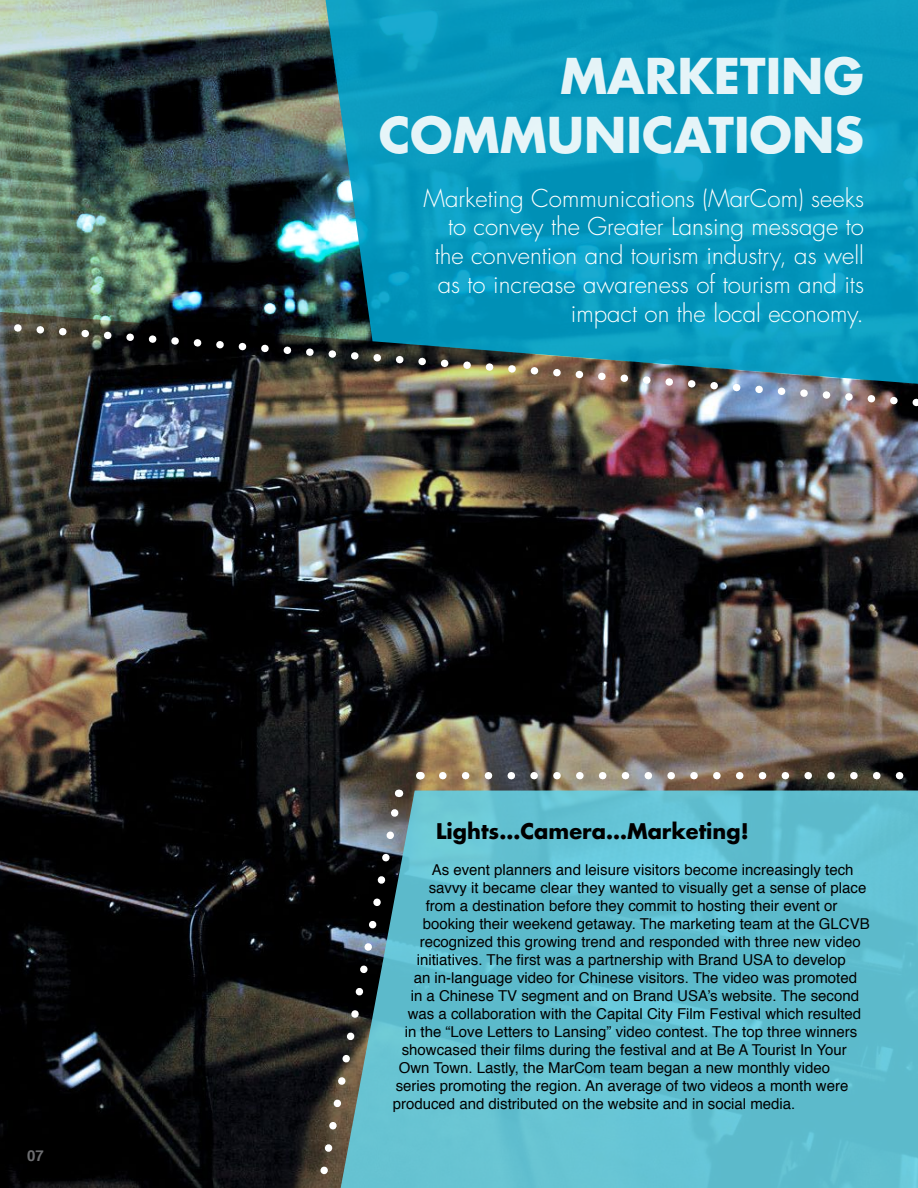
<style>
.page{position:relative;width:918px;height:1188px;background:#fff}
.page>*{position:absolute;margin:0;border:0;box-sizing:border-box;transform-origin:0 0}
.t1{font:700 48px/59.2px "Futura Std";color:#fff;text-align:right}
.t2{font:300 24px/28.8px "Futura Std";color:#fff;text-align:right}
.t3{font:700 21px "Futura Std";color:#000}
.t4{font:15px "Helvetica";color:#000}
.t5{font:700 15px "Helvetica";color:#6d6e71}
</style>
<div class="page">
<img style="left:0;top:460px;width:918px;height:728px">
<img style="left:0;top:0;width:918px;height:460px">
<svg style="left:322px;top:0;width:596px;height:318px;background:#0a97bb"></svg>
<svg style="left:428px;top:791px;width:490px;height:397px;background:#60bfd0"></svg>
<img style="left:0;top:318px;width:918px;height:95px">
<svg style="left:311px;top:768px;width:117px;height:420px;background:#476b70"></svg>
<svg style="left:443px;top:772px;width:475px;height:7px"></svg>
<p class="t5" style="left:27px;top:1144px;width:18px">07</p>
<h1 class="t1" style="left:378px;top:45px;width:487px">MARKETING<br>COMMUNICATIONS</h1>
<h2 class="t2" style="left:424px;top:184px;width:442px">Marketing Communications (MarCom) seeks to convey the Greater Lansing message to the convention and tourism industry, as well as to increase awareness of tourism and its impact on the local economy.</h2>
<h3 class="t3" style="left:436px;top:817px;width:314px">Lights…Camera…Marketing!</h3>
<p class="t4" style="left:432px;top:858px;width:423px">As event planners and leisure visitors become increasingly tech</p>
<p class="t4" style="left:429px;top:876px;width:439px">savvy it became clear they wanted to visually get a sense of place</p>
<p class="t4" style="left:426px;top:894px;width:413px">from a destination before they commit to hosting their event or</p>
<p class="t4" style="left:423px;top:912px;width:448px">booking their weekend getaway. The marketing team at the GLCVB</p>
<p class="t4" style="left:420px;top:930px;width:443px">recognized this growing trend and responded with three new video</p>
<p class="t4" style="left:417px;top:948px;width:431px">initiatives. The first was a partnership with Brand USA to develop</p>
<p class="t4" style="left:414px;top:966px;width:445px">an in-language video for Chinese visitors. The video was promoted</p>
<p class="t4" style="left:411px;top:984px;width:450px">in a Chinese TV segment and on Brand USA’s website. The second</p>
<p class="t4" style="left:408px;top:1002px;width:455px">was a collaboration with the Capital City Film Festival which resulted</p>
<p class="t4" style="left:405px;top:1020px;width:454px">in the “Love Letters to Lansing” video contest. The top three winners</p>
<p class="t4" style="left:402px;top:1038px;width:447px">showcased their films during the festival and at Be A Tourist In Your</p>
<p class="t4" style="left:399px;top:1056px;width:433px">Own Town. Lastly, the MarCom team began a new monthly video</p>
<p class="t4" style="left:396px;top:1074px;width:454px">series promoting the region. An average of two videos a month were</p>
<p class="t4" style="left:393px;top:1092px;width:404px">produced and distributed on the website and in social media.</p>
</div>
